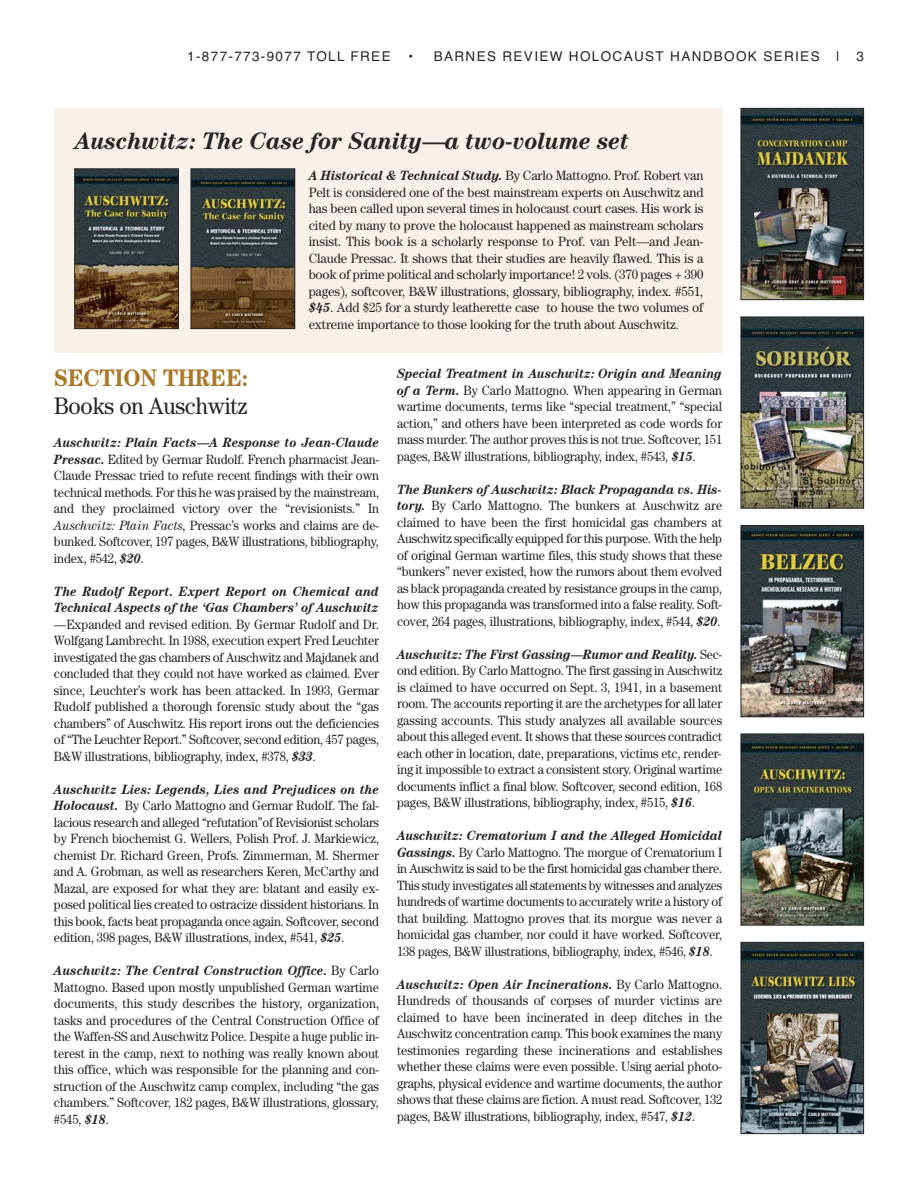
<style>
.page{position:relative;width:918px;height:1188px;background:#fff}
.page>*{position:absolute;margin:0;border:0;box-sizing:border-box;transform-origin:0 0}
.t1{font:italic 700 24px "Century";letter-spacing:-.01em;color:#272627;scale:.95 1}
.t2{font:24px "Century";letter-spacing:-.01em;color:#272627;scale:.92 1}
.t3{font:700 24px "Century";letter-spacing:-.01em;color:#ac7829;scale:.92 1}
.t4{font:13.5px/16.5px "Century";letter-spacing:-.01em;color:#272627;text-align:justify;scale:.92 1}
.t5{font:13.5px/16.5px "Century";letter-spacing:-.01em;color:#272627;text-align:justify;scale:.95 1}
.t6{font:italic 700 13.5px/16.5px "Century";letter-spacing:-.01em;color:#272627;scale:.92 1}
.t7{font:13.5px "Helvetica";letter-spacing:.1em;color:#272627}
.s1{font-weight:700;font-style:italic}
.s2{font-style:italic}
</style>
<div class="page">
<img style="left:743px;top:110px;width:119px;height:188px">
<div style="left:741px;top:108px;width:123px;height:192px;border:1px solid #272627"></div>
<img style="left:743px;top:319px;width:119px;height:188px">
<div style="left:741px;top:317px;width:123px;height:192px;border:1px solid #272627"></div>
<img style="left:743px;top:527px;width:119px;height:188px">
<div style="left:741px;top:525px;width:123px;height:192px;border:1px solid #272627"></div>
<img style="left:743px;top:944px;width:119px;height:188px">
<div style="left:741px;top:942px;width:123px;height:192px;border:1px solid #272627"></div>
<img style="left:743px;top:736px;width:119px;height:188px">
<div style="left:741px;top:734px;width:123px;height:192px;border:1px solid #272627"></div>
<div style="left:54px;top:108px;width:668px;height:245px;background:#f7f1ea"></div>
<img style="left:76px;top:170px;width:101px;height:157px">
<div style="left:74px;top:168px;width:105px;height:161px;border:1px solid #272627"></div>
<img style="left:193px;top:170px;width:100px;height:157px">
<div style="left:191px;top:168px;width:104px;height:161px;border:1px solid #272627"></div>
<p class="t7" style="left:187px;top:49px;width:226px">1-877-773-9077 TOLL FREE •</p>
<p class="t7" style="left:434px;top:49px;width:432px">BARNES REVIEW HOLOCAUST HANDBOOK SERIES | 3</p>
<h1 class="t1" style="left:75px;top:132px;width:585px">Auschwitz: The Case for Sanity—a two-volume set</h1>
<p class="t5" style="left:309px;top:168px;width:417px"><span class="s1">A Historical &amp; Technical Study.</span> By Carlo Mattogno. Prof. Robert van Pelt is considered one of the best mainstream experts on Auschwitz and has been called upon several times in holocaust court cases. His work is cited by many to prove the holocaust happened as mainstream scholars insist. This book is a scholarly response to Prof. van Pelt—and Jean-Claude Pressac. It shows that their studies are heavily flawed. This is a book of prime political and scholarly importance! 2 vols. (370 pages + 390 pages), softcover, B&amp;W illustrations, glossary, bibliography, index. #551, <span class="s1">$45</span>. Add $25 for a sturdy leatherette case to house the two volumes of extreme importance to those looking for the truth about Auschwitz.</p>
<h1 class="t3" style="left:54px;top:369px;width:212px">SECTION THREE:</h1>
<h1 class="t2" style="left:54px;top:398px;width:212px">Books on Auschwitz</h1>
<p class="t4" style="left:54px;top:435px;width:355px"><span class="s1">Auschwitz: Plain Facts—A Response to Jean-Claude Pressac.</span> Edited by Germar Rudolf. French pharmacist Jean-Claude Pressac tried to refute recent findings with their own technical methods. For this he was praised by the mainstream, and they proclaimed victory over the “revisionists.” In <span class="s2">Auschwitz: Plain Facts,</span> Pressac’s works and claims are de&shy;bunked. Softcover, 197 pages, B&amp;W illustrations, bibliography, index, #542, <span class="s1">$20</span>.</p>
<p class="t6" style="left:54px;top:584px;width:355px">The Rudolf Report. Expert Report on Chemical and<br>Technical Aspects of the ‘Gas Chambers’ of Auschwitz</p>
<p class="t4" style="left:54px;top:617px;width:355px">—Expanded and revised edition. By Germar Rudolf and Dr.<br>Wolfgang Lambrecht. In 1988, execution expert Fred Leuchter investigated the gas chambers of Auschwitz and Majdanek and concluded that they could not have worked as claimed. Ever since, Leuchter’s work has been attacked. In 1993, Germar Rudolf published a thorough forensic study about the “gas chambers” of Auschwitz. His report irons out the deficiencies of “The Leuchter Report.” Softcover, second edition, 457 pages, B&amp;W illustrations, bibliography, index, #378, <span class="s1">$33</span>.</p>
<p class="t4" style="left:54px;top:782px;width:355px"><span class="s1">Auschwitz Lies: Legends, Lies and Prejudices on the Holocaust.</span> By Carlo Mattogno and Germar Rudolf. The fal&shy;lacious research and alleged “refutation”of Revisionist scholars by French biochemist G. Wellers, Polish Prof. J. Markiewicz, chemist Dr. Richard Green, Profs. Zimmerman, M. Shermer and A. Grobman, as well as researchers Keren, McCarthy and Mazal, are exposed for what they are: blatant and easily ex&shy;posed political lies created to ostracize dissident historians. In this book, facts beat propaganda once again. Softcover, second edition, 398 pages, B&amp;W illustrations, index, #541, <span class="s1">$25</span>.</p>
<p class="t4" style="left:54px;top:963px;width:355px"><span class="s1">Auschwitz: The Central Construction Office.</span> By Carlo Mattogno. Based upon mostly unpublished German wartime documents, this study describes the history, organization, tasks and procedures of the Central Construction Office of the Waffen-SS and Auschwitz Police. Despite a huge public in&shy;terest in the camp, next to nothing was really known about this office, which was responsible for the planning and con&shy;struction of the Auschwitz camp complex, including “the gas chambers.” Softcover, 182 pages, B&amp;W illustrations, glossary, #545, <span class="s1">$18</span>.</p>
<p class="t4" style="left:397px;top:367px;width:355px"><span class="s1">Special Treatment in Auschwitz: Origin and Meaning of a Term.</span> By Carlo Mattogno. When appearing in German wartime documents, terms like “special treatment,” “special action,” and others have been interpreted as code words for mass murder. The author proves this is not true. Softcover, 151 pages, B&amp;W illustrations, bibliography, index, #543, <span class="s1">$15</span>.</p>
<p class="t4" style="left:397px;top:482px;width:355px"><span class="s1">The Bunkers of Auschwitz: Black Propaganda vs. His&shy;tory.</span> By Carlo Mattogno. The bunkers at Auschwitz are claimed to have been the first homicidal gas chambers at Auschwitz specifically equipped for this purpose. With the help of original German wartime files, this study shows that these “bunkers” never existed, how the rumors about them evolved as black propaganda created by resistance groups in the camp, how this propaganda was transformed into a false reality. Soft&shy;cover, 264 pages, illustrations, bibliography, index, #544, <span class="s1">$20</span>.</p>
<p class="t4" style="left:397px;top:647px;width:355px"><span class="s1">Auschwitz: The First Gassing—Rumor and Reality.</span> Sec&shy;ond edition. By Carlo Mattogno. The first gassing in Auschwitz is claimed to have occurred on Sept. 3, 1941, in a basement room. The accounts reporting it are the archetypes for all later gassing accounts. This study analyzes all available sources about this alleged event. It shows that these sources contradict each other in location, date, preparations, victims etc, render&shy;ing it impossible to extract a consistent story. Original wartime documents inflict a final blow. Softcover, second edition, 168 pages, B&amp;W illustrations, bibliography, index, #515, <span class="s1">$16</span>.</p>
<p class="t4" style="left:397px;top:829px;width:355px"><span class="s1">Auschwitz: Crematorium I and the Alleged Homicidal Gassings.</span> By Carlo Mattogno. The morgue of Crematorium I in Auschwitz is said to be the first homicidal gas chamber there.<br>This study investigates all statements by witnesses and analyzes hundreds of wartime documents to accurately write a history of that building. Mattogno proves that its morgue was never a homicidal gas chamber, nor could it have worked. Softcover, 138 pages, B&amp;W illustrations, bibliography, index, #546, <span class="s1">$18</span>.</p>
<p class="t4" style="left:397px;top:977px;width:355px"><span class="s1">Auschwitz: Open Air Incinerations.</span> By Carlo Mattogno.<br>Hundreds of thousands of corpses of murder victims are claimed to have been incinerated in deep ditches in the Auschwitz concentration camp. This book examines the many testimonies regarding these incinerations and establishes whether these claims were even possible. Using aerial photo&shy;graphs, physical evidence and wartime documents, the author shows that these claims are fiction. A must read. Softcover, 132 pages, B&amp;W illustrations, bibliography, index, #547, <span class="s1">$12</span>.</p>
</div>
